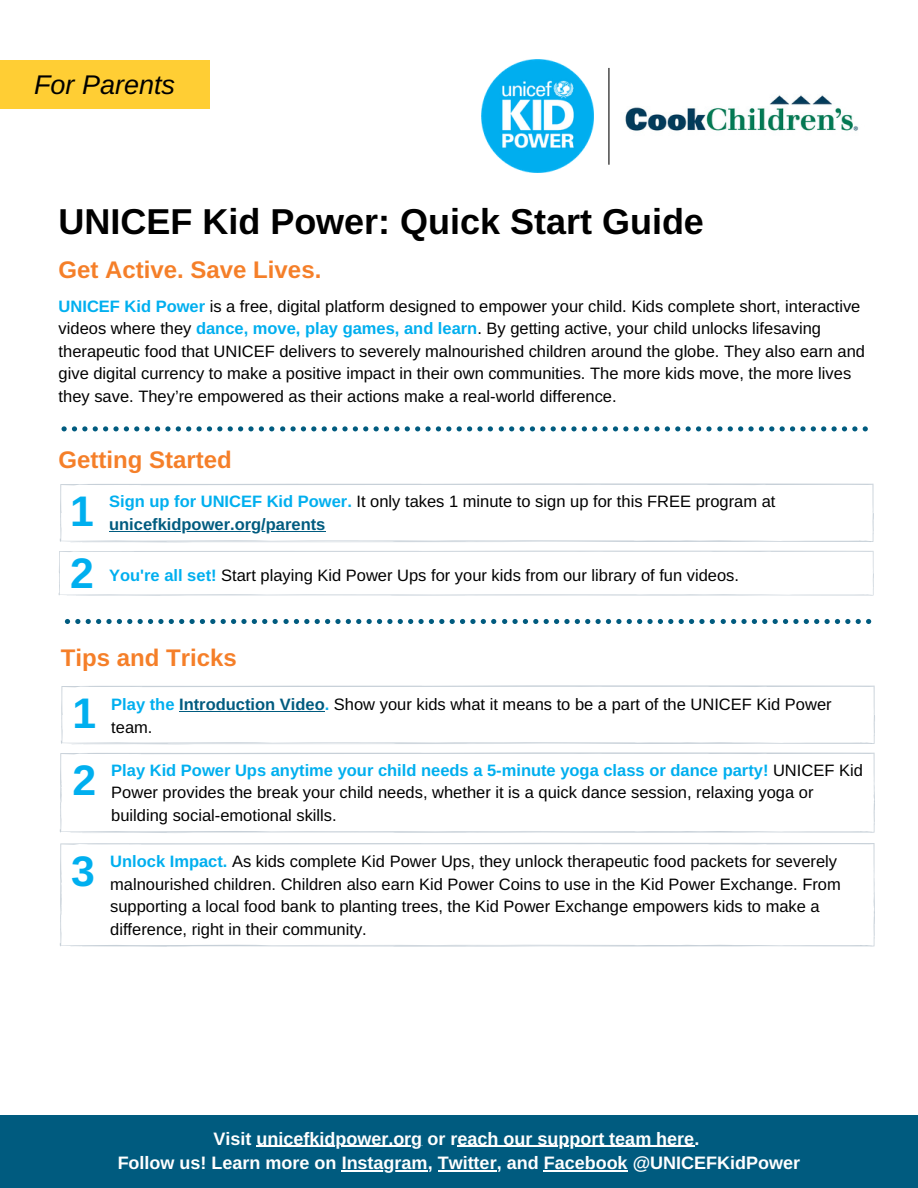
<style>
.page{position:relative;width:918px;height:1188px;background:#fff}
.page>*{position:absolute;margin:0;border:0;box-sizing:border-box;transform-origin:0 0}
.t1{font:700 42.75px "Arimo";color:#00afef}
.t2{font:700 36px "Arimo";color:#000}
.t3{font:italic 27px "Arimo";color:#000}
.t4{font:700 24px "Arimo";color:#f57f29}
.t5{font:700 18px "Arimo";color:#fff}
.t6{font:16.5px/22.5px "Arimo";color:#000}
.s1{font-weight:700;color:#00afef}
.s2{font-weight:700;color:#005b7f}
</style>
<div class="page">
<div style="left:0;top:1115px;width:918px;height:73px;background:#005b7f"></div>
<svg style="left:62px;top:426px;width:212px;height:5px"></svg>
<svg style="left:280px;top:426px;width:213px;height:5px"></svg>
<svg style="left:499px;top:426px;width:369px;height:5px"></svg>
<svg style="left:65px;top:619px;width:431px;height:5px"></svg>
<svg style="left:502px;top:619px;width:213px;height:5px"></svg>
<svg style="left:721px;top:619px;width:150px;height:5px"></svg>
<svg style="left:60px;top:483px;width:814px;height:60px"></svg>
<hr style="left:256px;top:1146px;width:166px;height:1px;background:#fff">
<hr style="left:457px;top:1146px;width:238px;height:1px;background:#fff">
<hr style="left:342px;top:1171px;width:86px;height:1px;background:#fff">
<hr style="left:438px;top:1171px;width:59px;height:1px;background:#fff">
<hr style="left:544px;top:1171px;width:84px;height:1px;background:#fff">
<svg style="left:61px;top:685px;width:814px;height:60px"></svg>
<svg style="left:60px;top:752px;width:815px;height:81px"></svg>
<svg style="left:60px;top:843px;width:815px;height:104px"></svg>
<hr style="left:109px;top:531px;width:216px;height:1px;background:#005b7f">
<svg style="left:59px;top:550px;width:815px;height:46px"></svg>
<hr style="left:179px;top:711px;width:146px;height:1px;background:#005b7f">
<div style="left:0;top:60px;width:209px;height:49px;background:#ffce34"></div>
<img style="left:481px;top:60px;width:113px;height:112px">
<img style="left:625px;top:95px;width:234px;height:36px">
<hr style="left:608px;top:68px;width:1px;height:97px;background:#000">
<p class="t3" style="left:34px;top:69px;width:142px">For Parents</p>
<p class="t2" style="left:59px;top:201px;width:647px">UNICEF Kid Power: Quick Start Guide</p>
<p class="t4" style="left:59px;top:256px;width:264px">Get Active. Save Lives.</p>
<p class="t6" style="left:59px;top:295px;width:808px"><span class="s1">UNICEF Kid Power</span> is a free, digital platform designed to empower your child. Kids complete short, interactive videos where they <span class="s1">dance, move, play games, and learn</span>. By getting active, your child unlocks lifesaving therapeutic food that UNICEF delivers to severely malnourished children around the globe. They also earn and give digital currency to make a positive impact in their own communities. The more kids move, the more lives they save. They’re empowered as their actions make a real-world difference.</p>
<p class="t4" style="left:59px;top:446px;width:175px">Getting Started</p>
<p class="t1" style="left:70px;top:487px;width:25px">1</p>
<p class="t6" style="left:109px;top:490px;width:668px"><span class="s1">Sign up for UNICEF Kid Power.</span> It only takes 1 minute to sign up for this FREE program at <span class="s2">unicefkidpower.org/parents</span></p>
<p class="t6" style="left:109px;top:564px;width:631px"><span class="s1">You're all set!</span> Start playing Kid Power Ups for your kids from our library of fun videos.</p>
<p class="t1" style="left:70px;top:549px;width:25px">2</p>
<p class="t4" style="left:61px;top:644px;width:178px">Tips and Tricks</p>
<p class="t1" style="left:72px;top:689px;width:25px">1</p>
<p class="t1" style="left:72px;top:756px;width:25px">2</p>
<p class="t1" style="left:71px;top:848px;width:25px">3</p>
<p class="t6" style="left:111px;top:693px;width:722px"><span class="s1">Play the</span> <span class="s2">Introduction Video</span><span class="s1">.</span> Show your kids what it means to be a part of the UNICEF Kid Power</p>
<p class="t6" style="left:111px;top:716px;width:43px">team.</p>
<p class="t6" style="left:111px;top:759px;width:753px"><span class="s1">Play Kid Power Ups anytime your child needs a 5-minute yoga class or dance party!</span> UNICEF Kid<br>Power provides the break your child needs, whether it is a quick dance session, relaxing yoga or building social-emotional skills.</p>
<p class="t6" style="left:110px;top:850px;width:732px"><span class="s1">Unlock Impact.</span> As kids complete Kid Power Ups, they unlock therapeutic food packets for severely malnourished children. Children also earn Kid Power Coins to use in the Kid Power Exchange. From supporting a local food bank to planting trees, the Kid Power Exchange empowers kids to make a difference, right in their community.</p>
<p class="t5" style="left:213px;top:1128px;width:488px">Visit unicefkidpower.org or reach our support team here.</p>
<p class="t5" style="left:118px;top:1153px;width:684px">Follow us! Learn more on Instagram, Twitter, and Facebook @UNICEFKidPower</p>
</div>
